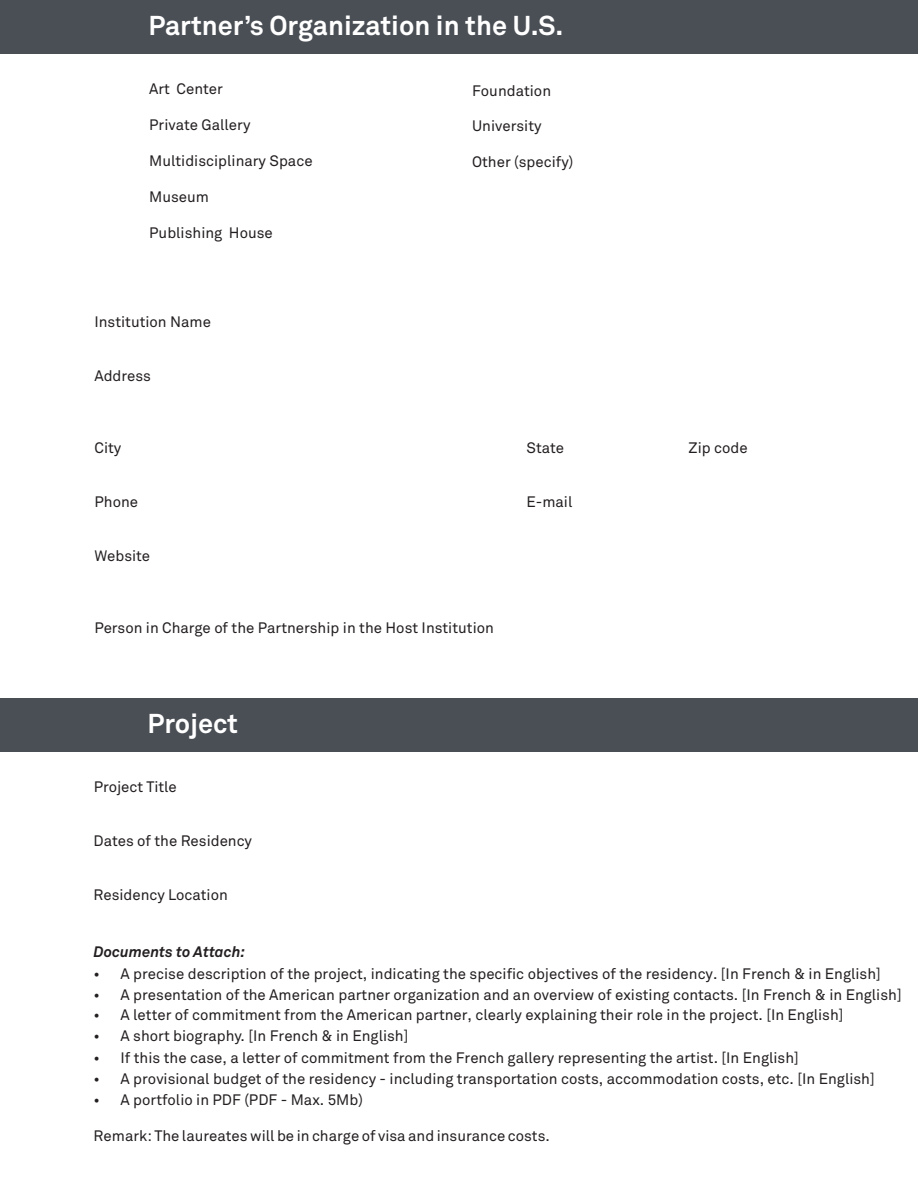
<style>
.page{position:relative;width:918px;height:1188px;background:#fff}
.page>*{position:absolute;margin:0;border:0;box-sizing:border-box;transform-origin:0 0}
.t1{font:700 27px "Akkurat Std";color:#fff}
.t2{font:15px "Akkurat Std";color:#231f20}
.t3{font:italic 700 15px "Akkurat Std";color:#231f20}
.s1{color:#fff}
</style>
<div class="page">
<div style="left:0;top:0;width:918px;height:54px;background:#4a4f55"></div>
<div style="left:0;top:698px;width:917px;height:54px;background:#4a4f55"></div>
<p class="t1" style="left:148px;top:9px;width:416px">Partner’s Organization in the U.S.</p>
<p class="t2" style="left:149px;top:80px;width:75px">Art<span class="s1">-</span>Center</p>
<p class="t2" style="left:149px;top:116px;width:103px">Private Gallery</p>
<p class="t2" style="left:149px;top:152px;width:165px">Multidisciplinary Space</p>
<p class="t2" style="left:149px;top:188px;width:61px">Museum</p>
<p class="t2" style="left:149px;top:224px;width:125px">Publishing<span class="s1">-</span>House</p>
<p class="t2" style="left:94px;top:313px;width:118px">Institution Name</p>
<p class="t2" style="left:94px;top:367px;width:58px">Address</p>
<p class="t2" style="left:472px;top:82px;width:81px">Foundation</p>
<p class="t2" style="left:472px;top:117px;width:71px">University</p>
<p class="t2" style="left:472px;top:153px;width:103px">Other (specify)</p>
<p class="t2" style="left:94px;top:439px;width:28px">City</p>
<p class="t2" style="left:526px;top:439px;width:39px">State</p>
<p class="t2" style="left:688px;top:439px;width:61px">Zip code</p>
<p class="t2" style="left:94px;top:493px;width:45px">Phone</p>
<p class="t2" style="left:526px;top:493px;width:47px">E-mail</p>
<p class="t2" style="left:94px;top:547px;width:57px">Website</p>
<p class="t2" style="left:94px;top:619px;width:401px">Person in Charge of the Partnership in the Host Institution</p>
<p class="t1" style="left:148px;top:706px;width:92px">Project</p>
<p class="t2" style="left:94px;top:778px;width:85px">Project Title</p>
<p class="t2" style="left:94px;top:832px;width:160px">Dates of the Residency</p>
<p class="t2" style="left:94px;top:886px;width:136px">Residency Location</p>
<p class="t3" style="left:94px;top:942px;width:153px">Documents to Attach:</p>
<p class="t2" style="left:94px;top:965px;width:789px">• A precise description of the project, indicating the specific objectives of the residency. [In French &amp; in English]</p>
<p class="t2" style="left:94px;top:986px;width:810px">• A presentation of the American partner organization and an overview of existing contacts. [In French &amp; in English]</p>
<p class="t2" style="left:94px;top:1006px;width:752px">• A letter of commitment from the American partner, clearly explaining their role in the project. [In English]</p>
<p class="t2" style="left:94px;top:1027px;width:316px">• A short biography. [In French &amp; in English]</p>
<p class="t2" style="left:94px;top:1049px;width:707px">• If this the case, a letter of commitment from the French gallery representing the artist. [In English]</p>
<p class="t2" style="left:94px;top:1070px;width:783px">• A provisional budget of the residency - including transportation costs, accommodation costs, etc. [In English]</p>
<p class="t2" style="left:94px;top:1091px;width:271px">• A portfolio in PDF (PDF - Max. 5Mb)</p>
<p class="t2" style="left:94px;top:1127px;width:458px">Remark: The laureates will be in charge of visa and insurance costs.</p>
</div>
